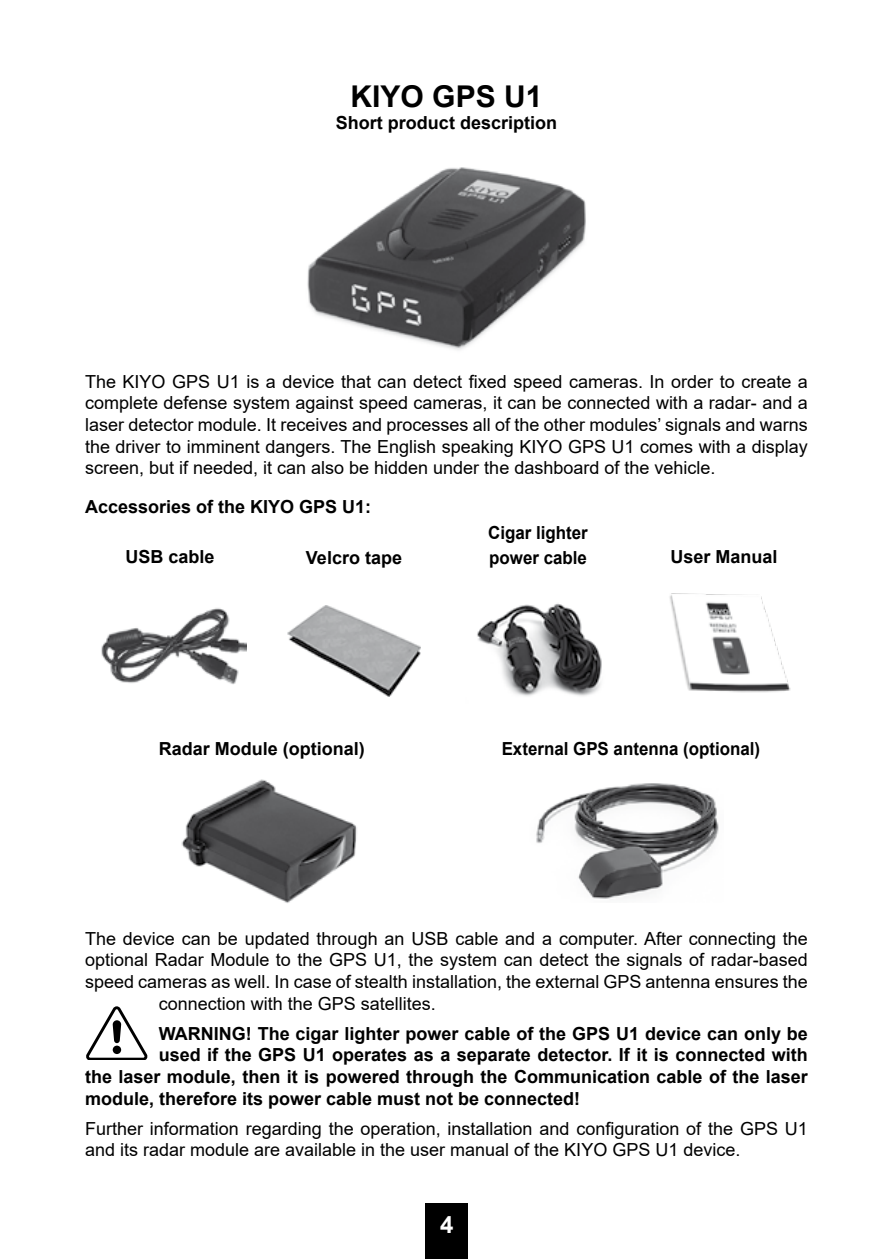
<style>
.page{position:relative;width:893px;height:1259px;background:#fff}
.page>*{position:absolute;margin:0;border:0;box-sizing:border-box;transform-origin:0 0}
.t1{font:700 30px "Arial";color:#000}
.t2{font:700 24px "Arial";color:#fff}
.t3{font:18px/21.6px "Arial";color:#000;text-align:justify}
.t4{font:700 18px "Arial";color:#000}
.t5{font:700 18px "Arial";color:#000;scale:.94 1}
</style>
<div class="page">
<div style="left:426px;top:1203px;width:42px;height:56px;background:#000"></div>
<img style="left:288px;top:605px;width:132px;height:91px">
<img style="left:477px;top:603px;width:125px;height:93px">
<img style="left:101px;top:608px;width:145px;height:76px">
<img style="left:669px;top:593px;width:122px;height:100px">
<img style="left:181px;top:779px;width:176px;height:124px">
<img style="left:536px;top:783px;width:183px;height:116px">
<img style="left:307px;top:167px;width:279px;height:183px">
<svg style="left:86px;top:1006px;width:62px;height:54px"></svg>
<h1 class="t1" style="left:351px;top:75px;width:193px">KIYO GPS U1</h1>
<p class="t4" style="left:336px;top:109px;width:223px">Short product description</p>
<p class="t3" style="left:85px;top:370px;width:724px">The KIYO GPS U1 is a device that can detect fixed speed cameras. In order to create a complete defense system against speed cameras, it can be connected with a radar- and a laser detector module. It receives and processes all of the other modules’ signals and warns the driver to imminent dangers. The English speaking KIYO GPS U1 comes with a display screen, but if needed, it can also be hidden under the dashboard of the vehicle.</p>
<p class="t4" style="left:85px;top:494px;width:288px">Accessories of the KIYO GPS U1:</p>
<p class="t4" style="left:306px;top:545px;width:98px">Velcro tape</p>
<p class="t5" style="left:488px;top:520px;width:108px">Cigar lighter</p>
<p class="t4" style="left:125px;top:544px;width:91px">USB cable</p>
<p class="t5" style="left:489px;top:545px;width:106px">power cable</p>
<p class="t4" style="left:670px;top:544px;width:109px">User Manual</p>
<p class="t4" style="left:159px;top:736px;width:208px">Radar Module (optional)</p>
<p class="t5" style="left:502px;top:736px;width:277px">External GPS antenna (optional)</p>
<p class="t3" style="left:85px;top:927px;width:724px">The device can be updated through an USB cable and a computer. After connecting the</p>
<p class="t3" style="left:85px;top:949px;width:724px">optional Radar Module to the GPS U1, the system can detect the signals of radar-based</p>
<p class="t3" style="left:85px;top:970px;width:724px">speed cameras as well. In case of stealth installation, the external GPS antenna ensures the</p>
<p class="t3" style="left:159px;top:992px;width:279px">connection with the GPS satellites.</p>
<p class="t4" style="left:159px;top:1020px;width:651px">WARNING! The cigar lighter power cable of the GPS U1 device can only be</p>
<p class="t4" style="left:159px;top:1042px;width:651px">used if the GPS U1 operates as a separate detector. If it is connected with</p>
<p class="t4" style="left:85px;top:1064px;width:724px">the laser module, then it is powered through the Communication cable of the laser</p>
<p class="t4" style="left:85px;top:1085px;width:497px">module, therefore its power cable must not be connected!</p>
<p class="t3" style="left:85px;top:1117px;width:724px">Further information regarding the operation, installation and configuration of the GPS U1 and its radar module are available in the user manual of the KIYO GPS U1 device.</p>
<h2 class="t2" style="left:440px;top:1207px;width:15px">4</h2>
</div>
